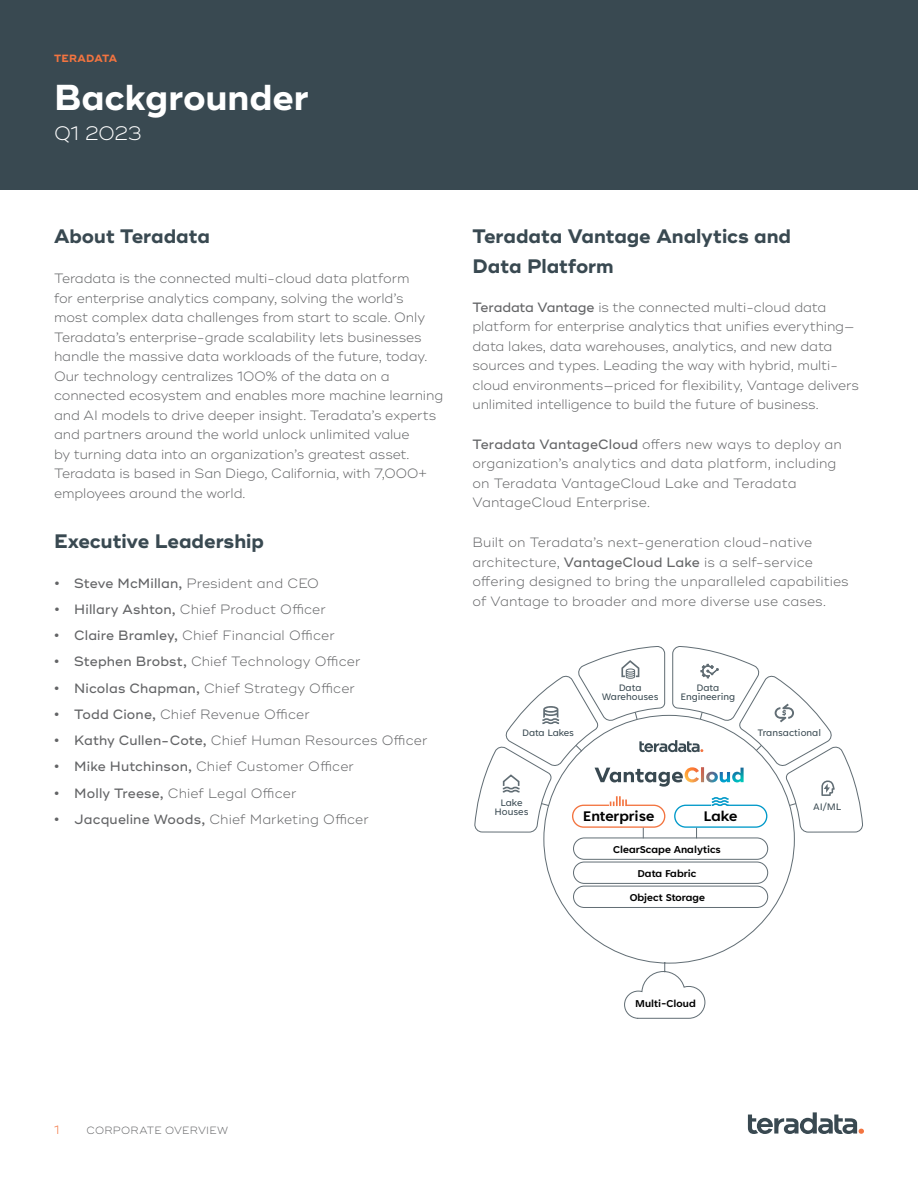
<style>
.page{position:relative;width:918px;height:1188px;background:#fff}
.page>*{position:absolute;margin:0;border:0;box-sizing:border-box;transform-origin:0 0}
.t1{font:700 36px "Ridley Grotesk";color:#fff}
.t2{font:700 19.5px/30px "Ridley Grotesk";color:#394951}
.t3{font:300 19.5px "Ridley Grotesk";letter-spacing:-.015em;color:#fff}
.t4{font:700 16.05px "Tenorite";color:#000}
.t5{font:300 13.5px/19.5px "Ridley Grotesk";letter-spacing:-.01em;color:#636466}
.t6{font:300 13.5px "Ridley Grotesk";letter-spacing:.01em;color:#636466}
.t7{font:300 12px "Ridley Grotesk";color:#f37440}
.t8{font:700 11.55px "Tenorite";color:#000}
.t9{font:10.8px/9px "Tenorite";color:#394951;text-align:center}
.t10{font:300 10.5px "Ridley Grotesk";letter-spacing:.025em;color:#636466}
.t11{font:700 10.5px "Ridley Grotesk";letter-spacing:.015em;color:#f37440}
.s1{font-weight:700}
.s2{font-weight:500}
</style>
<div class="page">
<svg style="left:748px;top:1112px;width:116px;height:22px"></svg>
<div style="left:0;top:0;width:918px;height:190px;background:#394951"></div>
<div style="left:573px;top:838px;width:195px;height:22px;border:1px solid #616d74;border-radius:11px"></div>
<div style="left:573px;top:862px;width:195px;height:22px;border:1px solid #616d74;border-radius:11px"></div>
<div style="left:573px;top:886px;width:195px;height:22px;border:1px solid #616d74;border-radius:11px"></div>
<svg style="left:624px;top:962px;width:82px;height:57px"></svg>
<svg style="left:475px;top:646px;width:388px;height:192px"></svg>
<p class="t11" style="left:54px;top:52px;width:65px">TERADATA</p>
<h1 class="t1" style="left:54px;top:76px;width:256px">Backgrounder</h1>
<h2 class="t3" style="left:54px;top:122px;width:89px">Q1 2023</h2>
<h2 class="t2" style="left:54px;top:222px;width:157px">About Teradata</h2>
<p class="t5" style="left:54px;top:269px;width:391px">Teradata is the connected multi-cloud data platform<br>for enterprise analytics company, solving the world’s<br>most complex data challenges from start to scale. Only Teradata’s enterprise-grade scalability lets businesses handle the massive data workloads of the future, today.<br>Our technology centralizes 100% of the data on a connected ecosystem and enables more machine learning and AI models to drive deeper insight. Teradata’s experts and partners around the world unlock unlimited value<br>by turning data into an organization’s greatest asset.<br>Teradata is based in San Diego, California, with 7,000+ employees around the world.</p>
<h2 class="t2" style="left:54px;top:527px;width:212px">Executive Leadership</h2>
<p class="t5" style="left:54px;top:574px;width:267px"><span class="s1">•</span> <span class="s2">Steve McMillan,</span> President and CEO</p>
<p class="t5" style="left:54px;top:600px;width:273px"><span class="s1">•</span> <span class="s2">Hillary Ashton,</span> Chief Product Officer</p>
<p class="t5" style="left:54px;top:626px;width:282px"><span class="s1">•</span> <span class="s2">Claire Bramley,</span> Chief Financial Officer</p>
<p class="t6" style="left:54px;top:654px;width:308px"><span class="s1">•</span> <span class="s2">Stephen Brobst,</span> Chief Technology Officer</p>
<p class="t5" style="left:54px;top:679px;width:303px"><span class="s1">•</span> <span class="s2">Nicolas Chapman,</span> Chief Strategy Officer</p>
<p class="t5" style="left:54px;top:705px;width:257px"><span class="s1">•</span> <span class="s2">Todd Cione,</span> Chief Revenue Officer</p>
<p class="t5" style="left:54px;top:731px;width:375px"><span class="s1">•</span> <span class="s2">Kathy Cullen-Cote,</span> Chief Human Resources Officer</p>
<p class="t5" style="left:54px;top:757px;width:302px"><span class="s1">•</span> <span class="s2">Mike Hutchinson,</span> Chief Customer Officer</p>
<p class="t5" style="left:54px;top:784px;width:244px"><span class="s1">•</span> <span class="s2">Molly Treese,</span> Chief Legal Officer</p>
<p class="t5" style="left:54px;top:810px;width:316px"><span class="s1">•</span> <span class="s2">Jacqueline Woods,</span> Chief Marketing Officer</p>
<h2 class="t2" style="left:472px;top:222px;width:320px">Teradata Vantage Analytics and<br>Data Platform</h2>
<p class="t5" style="left:472px;top:298px;width:388px"><span class="s2">Teradata Vantage</span> is the connected multi-cloud data platform for enterprise analytics that unifies everything— data lakes, data warehouses, analytics, and new data sources and types. Leading the way with hybrid, multi&shy;cloud environments—priced for flexibility, Vantage delivers unlimited intelligence to build the future of business.</p>
<p class="t5" style="left:472px;top:435px;width:371px"><span class="s2">Teradata VantageCloud</span> offers new ways to deploy an organization’s analytics and data platform, including on Teradata VantageCloud Lake and Teradata VantageCloud Enterprise.</p>
<p class="t5" style="left:472px;top:533px;width:378px">Built on Teradata’s next-generation cloud-native architecture, <span class="s2">VantageCloud Lake</span> is a self-service offering designed to bring the unparalleled capabilities of Vantage to broader and more diverse use cases.</p>
<p class="t9" style="left:522px;top:728px;width:53px">Data Lakes</p>
<p class="t9" style="left:602px;top:684px;width:58px">Data<br>Warehouses</p>
<p class="t9" style="left:680px;top:684px;width:56px">Data<br>Engineering</p>
<p class="t9" style="left:757px;top:728px;width:65px">Transactional</p>
<p class="t9" style="left:495px;top:798px;width:36px">Lake<br>Houses</p>
<p class="t4" style="left:583px;top:808px;width:73px">Enterprise</p>
<p class="t4" style="left:704px;top:808px;width:35px">Lake</p>
<p class="t8" style="left:613px;top:843px;width:109px">ClearScape Analytics</p>
<p class="t8" style="left:638px;top:867px;width:60px">Data Fabric</p>
<p class="t8" style="left:630px;top:891px;width:77px">Object Storage</p>
<p class="t9" style="left:813px;top:803px;width:30px">AI/ML</p>
<p class="t8" style="left:635px;top:998px;width:62px">Multi-Cloud</p>
<p class="t7" style="left:54px;top:1123px;width:7px">1</p>
<p class="t10" style="left:87px;top:1124px;width:143px">CORPORATE OVERVIEW</p>
</div>
